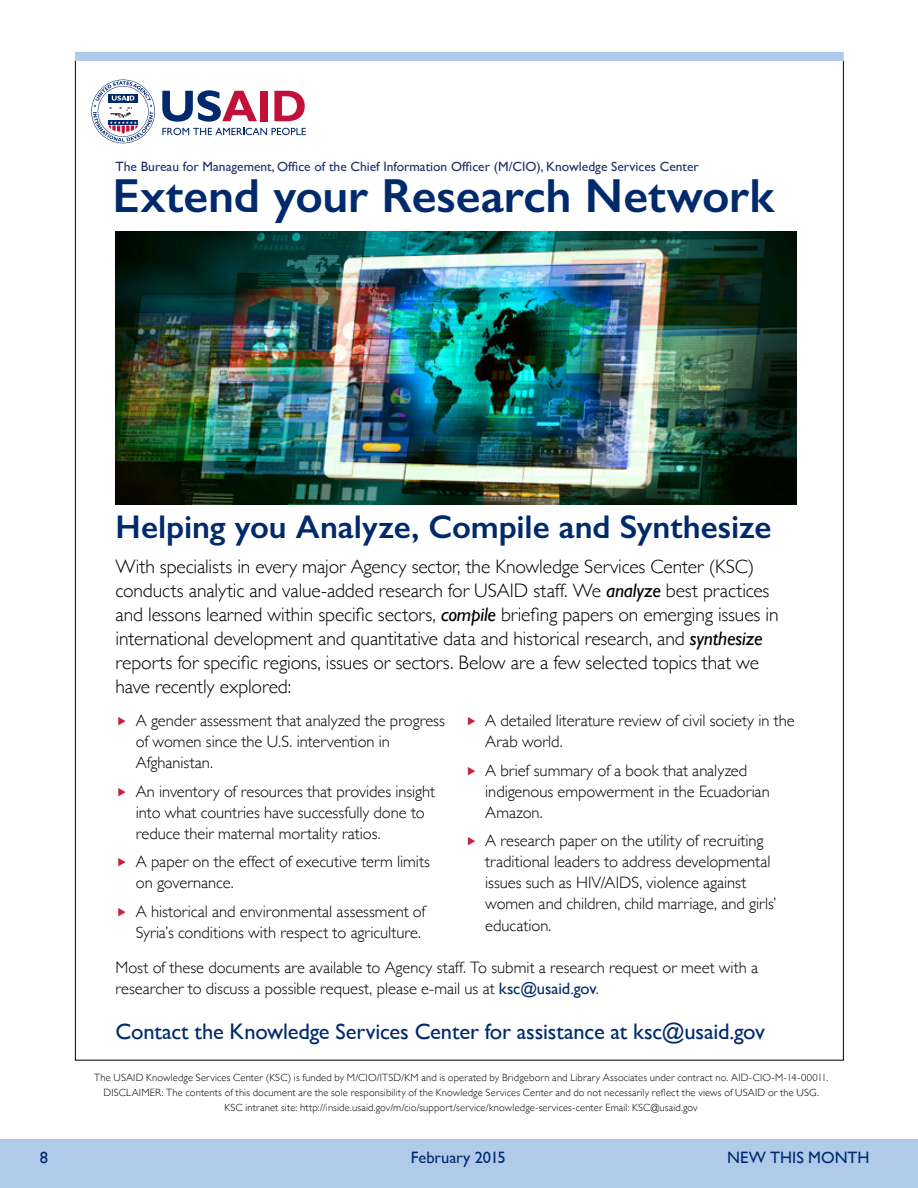
<style>
.page{position:relative;width:918px;height:1188px;background:#fff}
.page>*{position:absolute;margin:0;border:0;box-sizing:border-box;transform-origin:0 0}
.t1{font:600 48px "Gill Sans";color:#002a6c}
.t2{font:600 33px "Gill Sans";letter-spacing:-.005em;color:#002a6c}
.t3{font:22.5px "Gill Sans";letter-spacing:-.01em;color:#002a6c}
.t4{font:300 19.5px/24px "Gill Sans";letter-spacing:-.005em;color:#000}
.t5{font:300 16.5px/21px "Gill Sans";color:#000}
.t6{font:16.5px "Gill Sans";color:#002a6c}
.t7{font:13.5px "Gill Sans";color:#243069}
.t8{font:300 10.5px/15px "Gill Sans";letter-spacing:.015em;color:#000;text-align:center}
.s1{font-weight:400;font-style:italic}
.s2{font-weight:400;color:#002a6c}
</style>
<div class="page">
<div style="left:0;top:1139px;width:918px;height:49px;background:#b0cbea"></div>
<div style="left:75px;top:52px;width:769px;height:9px;background:#b0cbea"></div>
<svg style="left:162px;top:90px;width:95px;height:32px"></svg>
<div style="left:260px;top:91px;width:8px;height:30px;background:#c3103a"></div>
<svg style="left:274px;top:91px;width:31px;height:30px"></svg>
<svg style="left:162px;top:128px;width:144px;height:7px"></svg>
<svg style="left:91px;top:80px;width:64px;height:63px"></svg>
<img style="left:116px;top:231px;width:680px;height:274px">
<p class="t7" style="left:116px;top:159px;width:585px">The Bureau for Management, Office of the Chief Information Officer (M/CIO), Knowledge Services Center</p>
<h1 class="t1" style="left:113px;top:167px;width:663px">Extend your Research Network</h1>
<h2 class="t2" style="left:116px;top:506px;width:657px">Helping you Analyze, Compile and Synthesize</h2>
<p class="t4" style="left:116px;top:554px;width:665px">With specialists in every major Agency sector, the Knowledge Services Center (KSC) conducts analytic and value-added research for USAID staff. We <span class="s1">analyze</span> best practices and lessons learned within specific sectors, <span class="s1">compile</span> briefing papers on emerging issues in international development and quantitative data and historical research, and <span class="s1">synthesize </span>reports for specific regions, issues or sectors. Below are a few selected topics that we have recently explored:</p>
<p class="t5" style="left:485px;top:709px;width:311px">A detailed literature review of civil society in the<br>Arab world.</p>
<p class="t5" style="left:485px;top:759px;width:286px">A brief summary of a book that analyzed indigenous empowerment in the Ecuadorian<br>Amazon.</p>
<p class="t5" style="left:485px;top:829px;width:293px">A research paper on the utility of recruiting traditional leaders to address developmental issues such as HIV/AIDS, violence against women and children, child marriage, and girls’ education.</p>
<p class="t5" style="left:116px;top:956px;width:644px">Most of these documents are available to Agency staff. To submit a research request or meet with a researcher to discuss a possible request, please e-mail us at <span class="s2">ksc@usaid.gov</span>.</p>
<p class="t5" style="left:136px;top:709px;width:311px">A gender assessment that analyzed the progress of women since the U.S. intervention in<br>Afghanistan.</p>
<p class="t5" style="left:136px;top:780px;width:301px">An inventory of resources that provides insight into what countries have successfully done to reduce their maternal mortality ratios.</p>
<p class="t5" style="left:136px;top:850px;width:296px">A paper on the effect of executive term limits on governance.</p>
<p class="t5" style="left:136px;top:900px;width:291px">A historical and environmental assessment of<br>Syria’s conditions with respect to agriculture.</p>
<h3 class="t3" style="left:116px;top:1018px;width:651px">Contact the Knowledge Services Center for assistance at ksc@usaid.gov</h3>
<p class="t8" style="left:94px;top:1070px;width:736px">The USAID Knowledge Services Center (KSC) is funded by M/CIO/ITSD/KM and is operated by Bridgeborn and Library Associates under contract no. AID-CIO-M-14-00011.<br>DISCLAIMER: The contents of this document are the sole responsibility of the Knowledge Services Center and do not necessarily reflect the views of USAID or the USG.<br>KSC intranet site: http://inside.usaid.gov/m/cio/support/service/knowledge-services-center Email: KSC@usaid.gov</p>
<p class="t6" style="left:40px;top:1148px;width:10px">8</p>
<p class="t6" style="left:411px;top:1148px;width:97px">February 2015</p>
<p class="t6" style="left:727px;top:1148px;width:144px">NEW THIS MONTH</p>
</div>
